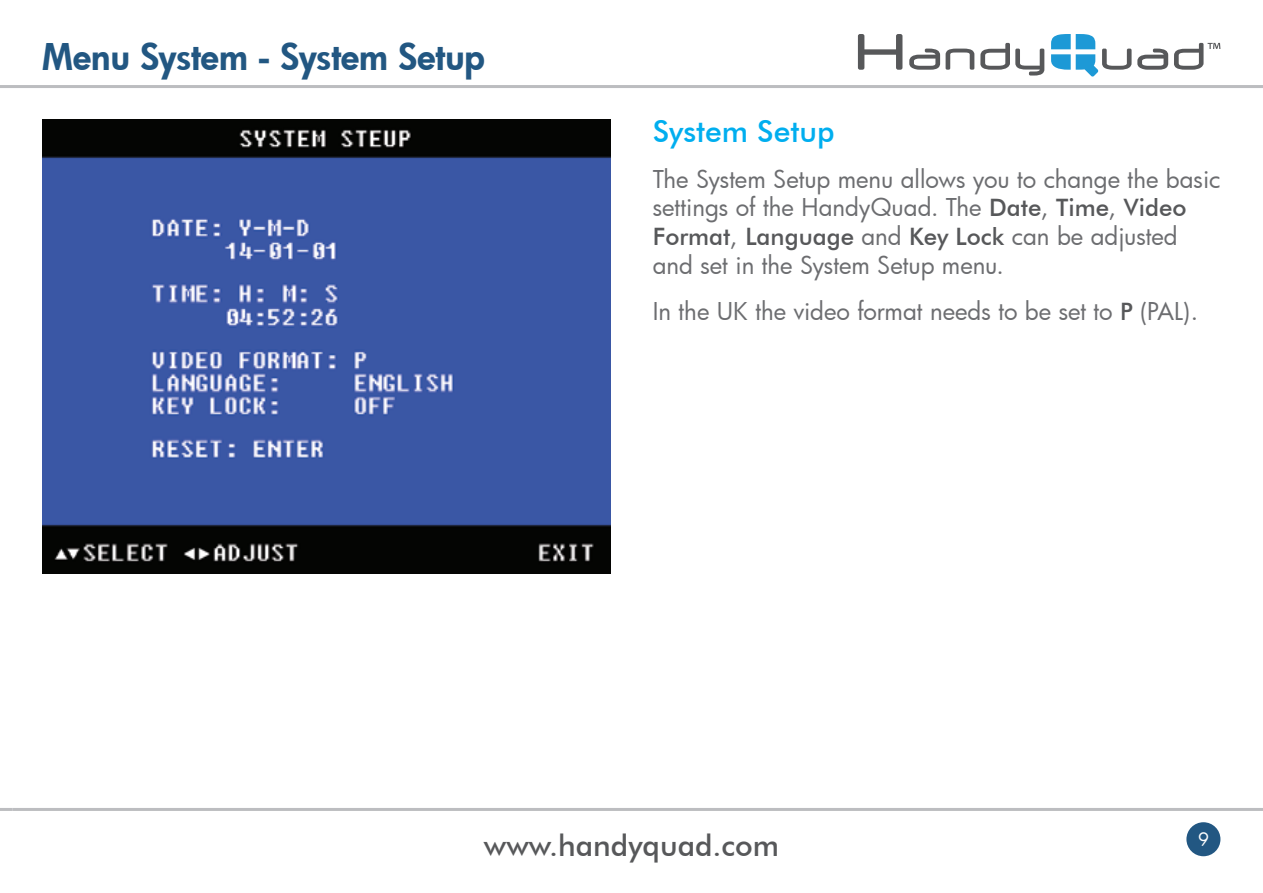
<style>
.page{position:relative;width:1263px;height:893px;background:#fff}
.page>*{position:absolute;margin:0;border:0;box-sizing:border-box;transform-origin:0 0}
.t1{font:800 36px "Futura";color:#225782}
.t2{font:500 30px "Futura BT";color:#57585a}
.t3{font:500 30px "Futura BT";color:#00aeef}
.t4{font:24px/28.8px "Futura";color:#6c6d70}
.t5{font:500 24px "Futura BT";color:#57585a}
.t6{font:18px "Futura";color:#fff}
.s1{font-family:"Futura BT";font-weight:500;color:#57585a}
.s2{font-family:"Futura";font-weight:400;color:#6c6d70}
</style>
<div class="page">
<hr style="left:0;top:85px;width:1263px;height:3px;background:#bcbdc0">
<div style="left:1186px;top:822px;width:34px;height:34px;background:#225782;border-radius:50%"></div>
<hr style="left:13px;top:808px;width:1250px;height:3px;background:#bcbdc0">
<svg style="left:0;top:808px;width:13px;height:3px"></svg>
<svg style="left:858px;top:34px;width:44px;height:36px"></svg>
<svg style="left:909px;top:49px;width:65px;height:21px"></svg>
<svg style="left:980px;top:43px;width:64px;height:33px"></svg>
<svg style="left:1137px;top:49px;width:31px;height:21px"></svg>
<svg style="left:1051px;top:34px;width:80px;height:43px"></svg>
<svg style="left:1174px;top:43px;width:46px;height:27px"></svg>
<img style="left:43px;top:119px;width:567px;height:454px">
<h1 class="t1" style="left:43px;top:32px;width:444px">Menu System - System Setup</h1>
<p class="t3" style="left:653px;top:113px;width:183px">System Setup</p>
<p class="t4" style="left:653px;top:164px;width:569px">The System Setup menu allows you to change the basic settings of the HandyQuad. The <span class="s1">Date</span>, <span class="s1">Time</span>, <span class="s1">Video</span></p>
<p class="t5" style="left:653px;top:222px;width:526px">Format<span class="s2">,</span> Language <span class="s2">and</span> Key Lock <span class="s2">can be adjusted</span></p>
<p class="t4" style="left:653px;top:242px;width:547px;line-height:45.9px">and set in the System Setup menu.<br>In the UK the video format needs to be set to <span class="s1">P</span> (PAL).</p>
<p class="t2" style="left:484px;top:827px;width:297px">www.handyquad.com</p>
<p class="t6" style="left:1198px;top:827px;width:13px">9</p>
</div>
